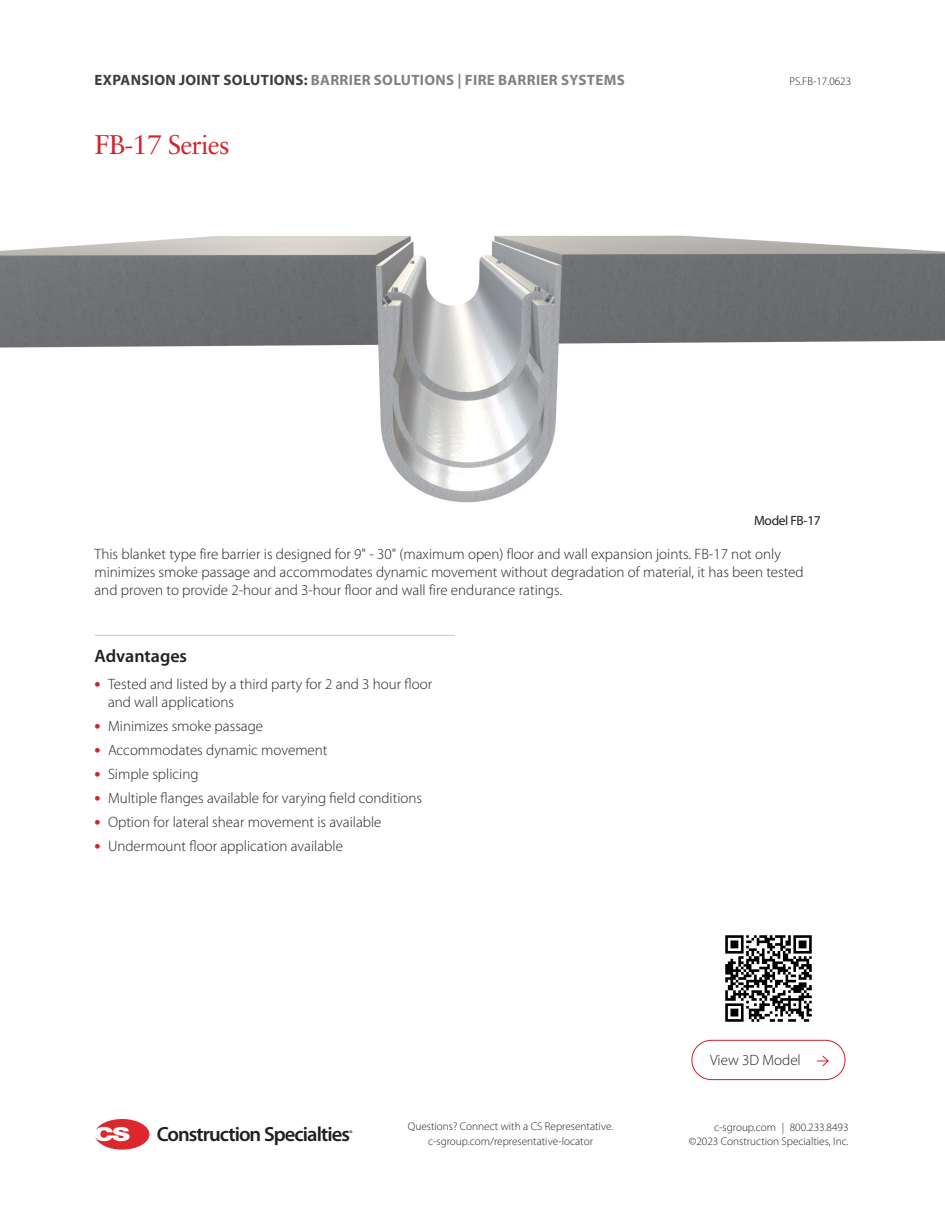
<style>
.page{position:relative;width:945px;height:1215px;background:#fff}
.page>*{position:absolute;margin:0;border:0;box-sizing:border-box;transform-origin:0 0}
.Red_Title{font:27px "Sabon LT Pro";letter-spacing:-.03em;color:#d1232a}
.t1{font:600 20.55px "Myriad Pro";letter-spacing:-.045em;color:#231f20}
.Bullet_List_Subhead{font:600 18px "Myriad Pro";color:#231f20}
.Paragraph_2_Style{font:300 15px/18px "Myriad Pro";color:#231f20}
.t2{font:700 15px "Myriad Pro";letter-spacing:.02em;color:#808285}
.t3{font:13.5px "Myriad Pro";letter-spacing:-.03em;color:#231f20}
.t4{font:300 11.25px/14.2px "Myriad Pro";color:#231f20;text-align:center}
.t5{font:600 8.25px "Myriad Pro";color:#231f20}
.s1{color:#3e3e3f}
.s2{font-weight:700;font-size:18px;color:#d1232a}
</style>
<div class="page">
<svg style="left:95px;top:1119px;width:54px;height:31px"></svg>
<hr style="left:94px;top:635px;width:361px;height:1px;background:#c7c8ca">
<img style="left:0;top:235px;width:944px;height:268px">
<div style="left:692px;top:1040px;width:153px;height:40px;border:1px solid #cd202c;border-radius:20px"></div>
<svg style="left:817px;top:1055px;width:12px;height:12px"></svg>
<img style="left:725px;top:935px;width:87px;height:87px">
<p class="t2" style="left:95px;top:72px;width:532px"><span class="s1">EXPANSION JOINT SOLUTIONS:</span> BARRIER SOLUTIONS | FIRE BARRIER SYSTEMS</p>
<p class="t4" style="left:789px;top:74px;width:63px">PS.FB-17.0623</p>
<p class="Red_Title" style="left:94px;top:128px;width:137px">FB-17 Series</p>
<p class="t3" style="left:754px;top:513px;width:68px">Model FB-17</p>
<p class="Paragraph_2_Style" style="left:94px;top:544px;width:711px">This blanket type fire barrier is designed for 9" - 30" (maximum open) floor and wall expansion joints. FB-17 not only minimizes smoke passage and accommodates dynamic movement without degradation of material, it has been tested and proven to provide 2-hour and 3-hour floor and wall fire endurance ratings.</p>
<p class="Bullet_List_Subhead" style="left:94px;top:645px;width:94px">Advantages</p>
<p class="Paragraph_2_Style" style="left:108px;top:675px;width:326px;text-indent:-14px"><span class="s2">•</span> Tested and listed by a third party for 2 and 3 hour floor and wall applications</p>
<p class="Paragraph_2_Style" style="left:94px;top:717px;width:170px"><span class="s2">•</span> Minimizes smoke passage</p>
<p class="Paragraph_2_Style" style="left:94px;top:741px;width:235px"><span class="s2">•</span> Accommodates dynamic movement</p>
<p class="Paragraph_2_Style" style="left:94px;top:765px;width:106px"><span class="s2">•</span> Simple splicing</p>
<p class="Paragraph_2_Style" style="left:94px;top:789px;width:329px"><span class="s2">•</span> Multiple flanges available for varying field conditions</p>
<p class="Paragraph_2_Style" style="left:94px;top:813px;width:289px"><span class="s2">•</span> Option for lateral shear movement is available</p>
<p class="Paragraph_2_Style" style="left:94px;top:837px;width:250px"><span class="s2">•</span> Undermount floor application available</p>
<p class="Paragraph_2_Style" style="left:710px;top:1051px;width:92px">View 3D Model</p>
<p class="t4" style="left:408px;top:1119px;width:207px">Questions? Connect with a CS Representative. c-sgroup.com/representative-locator</p>
<p class="t4" style="left:714px;top:1120px;width:136px">c-sgroup.com | 800.233.8493</p>
<h2 class="t1" style="left:157px;top:1121px;width:195px">Construction Specialties</h2>
<p class="t4" style="left:689px;top:1134px;width:161px">©2023 Construction Specialties, Inc.</p>
<p class="t5" style="left:349px;top:1128px;width:5px">®</p>
</div>
